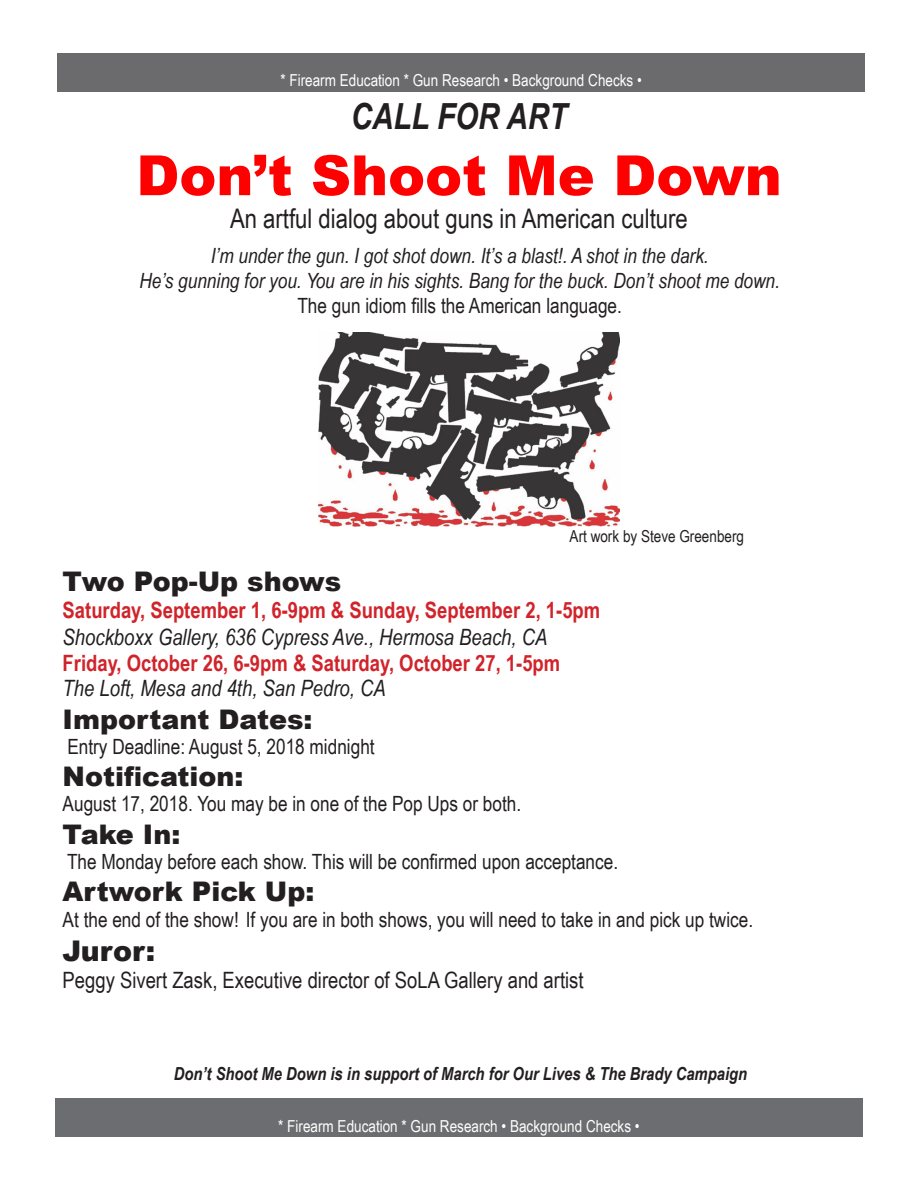
<style>
.page{position:relative;width:918px;height:1188px;background:#fff}
.page>*{position:absolute;margin:0;border:0;box-sizing:border-box;transform-origin:0 0}
.t1{font:900 55.5px "Arial";color:#f00}
.t2{font:italic 700 36px "Arial Narrow";color:#231f20}
.t3{font:900 28.5px "Arial";color:#231f20}
.t4{font:900 27px "Arial";color:#231f20}
.t5{font:27px "Arial Narrow";color:#231f20}
.t6{font:700 22.5px "Arial Narrow";color:#d1232a}
.t7{font:italic 22.5px "Arial Narrow";color:#231f20}
.t8{font:22.5px "Arial Narrow";color:#231f20}
.t9{font:21px "Arial Narrow";color:#231f20}
.t10{font:italic 21px "Arial Narrow";color:#231f20}
.t11{font:italic 700 18px "Arial Narrow";color:#231f20}
.t12{font:16.5px "Arial Narrow";color:#fff}
.t13{font:16.5px "Arial Narrow";color:#231f20}
</style>
<div class="page">
<div style="left:57px;top:53px;width:808px;height:38px;background:#6b6b6e"></div>
<div style="left:55px;top:1099px;width:808px;height:38px;background:#6c6d70"></div>
<img style="left:319px;top:333px;width:301px;height:193px">
<p class="t12" style="left:280px;top:71px;width:363px">* Firearm Education * Gun Research • Background Checks •</p>
<p class="t2" style="left:351px;top:95px;width:218px">CALL FOR ART</p>
<p class="t1" style="left:136px;top:145px;width:647px">Don’t Shoot Me Down</p>
<p class="t5" style="left:230px;top:203px;width:459px">An artful dialog about guns in American culture</p>
<p class="t10" style="left:211px;top:243px;width:500px">I’m under the gun. I got shot down. It’s a blast!. A shot in the dark.</p>
<p class="t10" style="left:139px;top:269px;width:642px">He’s gunning for you. You are in his sights. Bang for the buck. Don’t shoot me down.</p>
<p class="t9" style="left:297px;top:294px;width:326px">The gun idiom fills the American language.</p>
<p class="t13" style="left:570px;top:527px;width:176px">Art work by Steve Greenberg</p>
<p class="t4" style="left:63px;top:567px;width:280px">Two Pop-Up shows</p>
<p class="t6" style="left:63px;top:597px;width:539px">Saturday, September 1, 6-9pm &amp; Sunday, September 2, 1-5pm</p>
<p class="t7" style="left:63px;top:625px;width:486px">Shockboxx Gallery, 636 Cypress Ave., Hermosa Beach, CA</p>
<p class="t6" style="left:63px;top:650px;width:499px">Friday, October 26, 6-9pm &amp; Saturday, October 27, 1-5pm</p>
<p class="t7" style="left:63px;top:676px;width:325px">The Loft, Mesa and 4th, San Pedro, CA</p>
<p class="t4" style="left:63px;top:704px;width:251px">Important Dates:</p>
<p class="t9" style="left:67px;top:735px;width:309px">Entry Deadline: August 5, 2018 midnight</p>
<p class="t4" style="left:63px;top:762px;width:183px">Notification:</p>
<p class="t9" style="left:63px;top:792px;width:460px">August 17, 2018. You may be in one of the Pop Ups or both.</p>
<p class="t4" style="left:63px;top:819px;width:119px">Take In:</p>
<p class="t9" style="left:67px;top:850px;width:553px">The Monday before each show. This will be confirmed upon acceptance.</p>
<p class="t4" style="left:63px;top:877px;width:253px">Artwork Pick Up:</p>
<p class="t9" style="left:63px;top:907px;width:692px">At the end of the show! If you are in both shows, you will need to take in and pick up twice.</p>
<p class="t3" style="left:63px;top:935px;width:94px">Juror:</p>
<p class="t8" style="left:63px;top:967px;width:523px">Peggy Sivert Zask, Executive director of SoLA Gallery and artist</p>
<p class="t11" style="left:174px;top:1063px;width:575px">Don’t Shoot Me Down is in support of March for Our Lives &amp; The Brady Campaign</p>
<p class="t12" style="left:278px;top:1116px;width:363px">* Firearm Education * Gun Research • Background Checks •</p>
</div>
